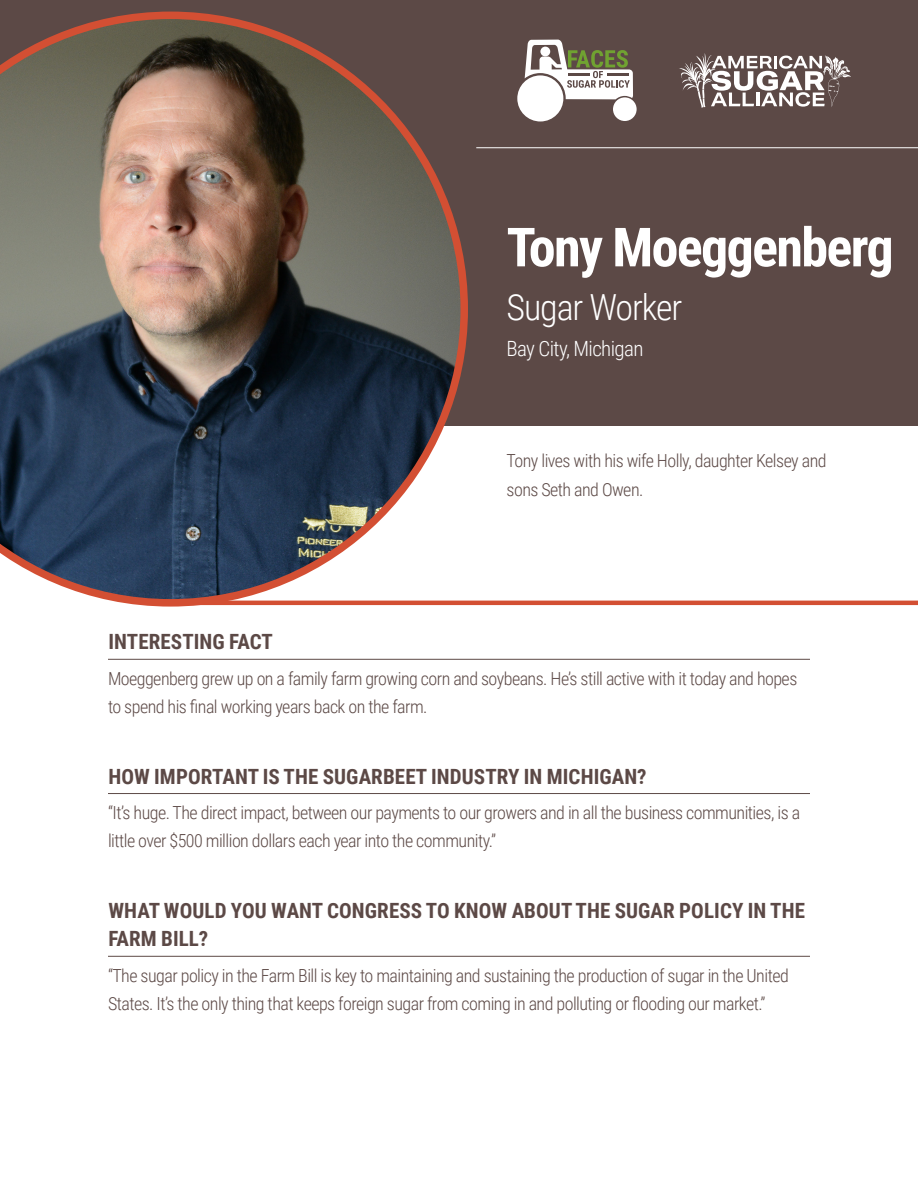
<style>
.page{position:relative;width:918px;height:1188px;background:#fff}
.page>*{position:absolute;margin:0;border:0;box-sizing:border-box;transform-origin:0 0}
.t1{font:700 54px "Roboto Condensed";letter-spacing:-.03em;color:#fff}
.t2{font:300 36px "Roboto Condensed";letter-spacing:-.03em;color:#fff}
.t3{font:700 21px/28.5px "Roboto Condensed";letter-spacing:.005em;color:#5c4946}
.t4{font:300 21px "Roboto Condensed";letter-spacing:-.03em;color:#fff}
.t5{font:300 18px/28.5px "Roboto Condensed";letter-spacing:-.03em;color:#5c4946}
</style>
<div class="page">
<div style="left:0;top:0;width:918px;height:426px;background:#5c4946"></div>
<div style="left:517px;top:75px;width:46px;height:47px;background:#fff;border-radius:50%"></div>
<div style="left:613px;top:97px;width:24px;height:24px;background:#fff;border-radius:50%"></div>
<svg style="left:525px;top:40px;width:108px;height:59px"></svg>
<hr style="left:476px;top:147px;width:442px;height:1px;background:#fff">
<hr style="left:176px;top:601px;width:742px;height:4px;background:#d34f33">
<svg style="left:0;top:12px;width:468px;height:595px"></svg>
<hr style="left:108px;top:659px;width:702px;height:1px;background:#5c4946">
<hr style="left:108px;top:793px;width:702px;height:1px;background:#5c4946">
<hr style="left:108px;top:956px;width:702px;height:1px;background:#5c4946">
<svg style="left:679px;top:53px;width:172px;height:55px"></svg>
<p class="t1" style="left:507px;top:209px;width:389px">Tony Moeggenberg</p>
<p class="t2" style="left:507px;top:282px;width:177px">Sugar Worker</p>
<p class="t4" style="left:507px;top:334px;width:138px">Bay City, Michigan</p>
<p class="t5" style="left:507px;top:446px;width:322px">Tony lives with his wife Holly, daughter Kelsey and sons Seth and Owen.</p>
<p class="t3" style="left:108px;top:627px;width:166px">INTERESTING FACT</p>
<p class="t5" style="left:108px;top:663px;width:691px">Moeggenberg grew up on a family farm growing corn and soybeans. He’s still active with it today and hopes to spend his final working years back on the farm.</p>
<p class="t3" style="left:108px;top:761px;width:540px">HOW IMPORTANT IS THE SUGARBEET INDUSTRY IN MICHIGAN?</p>
<p class="t5" style="left:108px;top:798px;width:694px">“It’s huge. The direct impact, between our payments to our growers and in all the business communities, is a little over $500 million dollars each year into the community.”</p>
<p class="t3" style="left:108px;top:895px;width:698px">WHAT WOULD YOU WANT CONGRESS TO KNOW ABOUT THE SUGAR POLICY IN THE<br>FARM BILL?</p>
<p class="t5" style="left:108px;top:960px;width:682px">“The sugar policy in the Farm Bill is key to maintaining and sustaining the production of sugar in the United<br>States. It’s the only thing that keeps foreign sugar from coming in and polluting or flooding our market.”</p>
</div>
